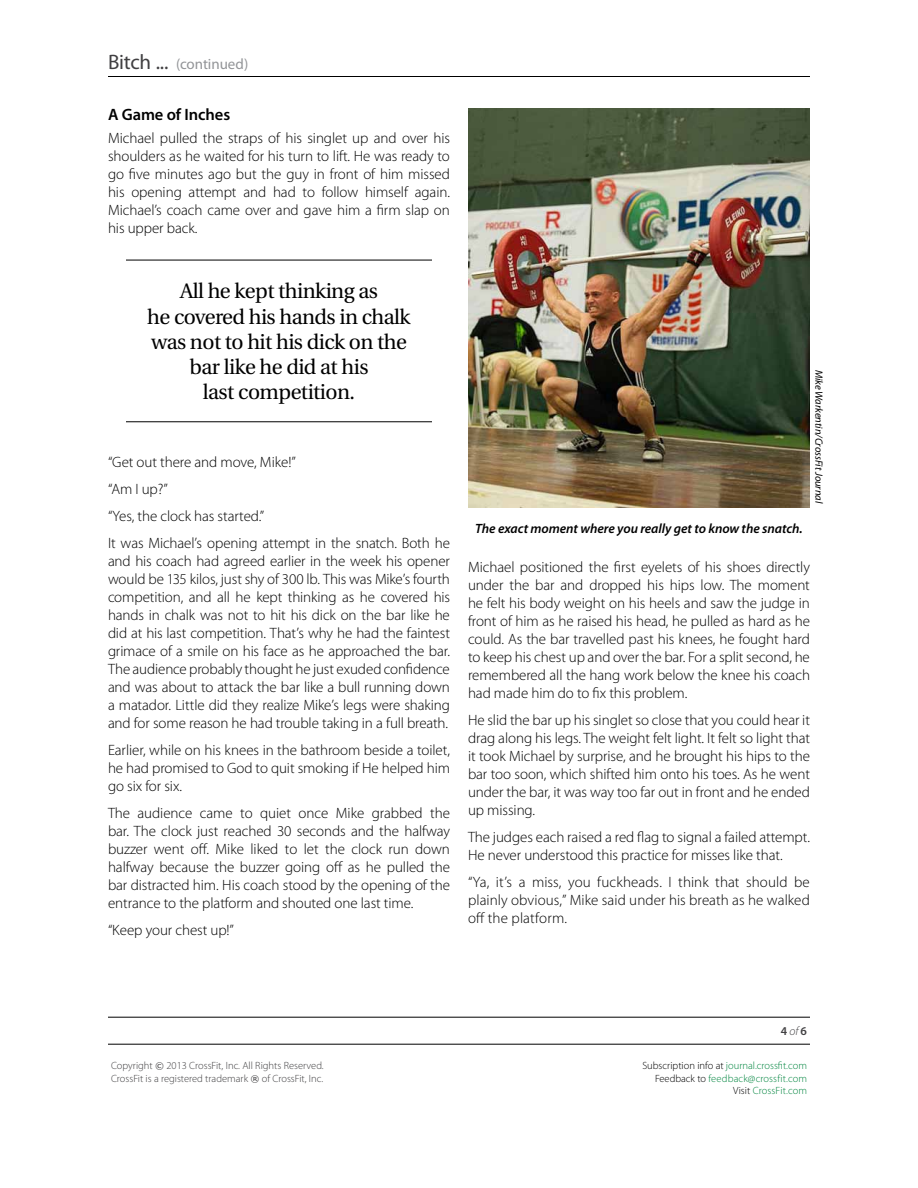
<style>
.page{position:relative;width:918px;height:1188px;background:#fff}
.page>*{position:absolute;margin:0;border:0;box-sizing:border-box;transform-origin:0 0}
.t1{font:21px/25.2px "Utopia";letter-spacing:-.025em;color:#000;text-align:center}
.t2{font:600 16.5px "Myriad Pro";letter-spacing:-.005em;color:#000}
.t3{font:300 15px/18px "Myriad Pro";letter-spacing:-.005em;color:#000;text-align:justify}
.t4{font:15px "Myriad Pro";letter-spacing:-.005em;color:#939598}
.t5{font:italic 600 13.5px "Myriad Pro";letter-spacing:-.005em;color:#000}
.t6{font:600 12px "Myriad Pro";color:#414042}
.t7{font:300 10.5px/12.6px "Myriad Pro";color:#414042}
.t8{font:300 10.5px/12.6px "Myriad Pro";color:#00853f;text-align:right}
.t9{font:italic 10.5px "Myriad Pro";letter-spacing:-.005em;color:#000}
.s1{font-size:21px;color:#414042}
.s2{font-weight:300;font-style:italic}
.s3{font-family:"Verdana";font-weight:400;font-size:9px}
.s4{color:#000}
</style>
<div class="page">
<hr style="left:108px;top:76px;width:702px;height:1px;background:#000">
<hr style="left:108px;top:1017px;width:702px;height:1px;background:#000">
<hr style="left:108px;top:1044px;width:702px;height:1px;background:#000">
<hr style="left:126px;top:260px;width:306px;height:1px;background:#000">
<hr style="left:126px;top:422px;width:306px;height:1px;background:#000">
<img style="left:468px;top:108px;width:342px;height:400px">
<p class="t4" style="left:108px;top:56px;width:142px"><span class="s1">Bitch ...</span> (continued)</p>
<p class="t2" style="left:108px;top:106px;width:124px">A Game of Inches</p>
<p class="t3" style="left:108px;top:129px;width:344px">Michael pulled the straps of his singlet up and over his shoulders as he waited for his turn to lift. He was ready to go five minutes ago but the guy in front of him missed his opening attempt and had to follow himself again.<br>Michael’s coach came over and gave him a firm slap on his upper back.</p>
<h1 class="t1" style="left:147px;top:279px;width:265px">All he kept thinking as<br>he covered his hands in chalk was not to hit his dick on the bar like he did at his<br>last competition.</h1>
<p class="t3" style="left:108px;top:449px;width:343px;line-height:27px;text-align:left">“Get out there and move, Mike!”<br>“Am I up?”<br>“Yes, the clock has started.”<br>It was Michael’s opening attempt in the snatch. Both he</p>
<p class="t3" style="left:108px;top:552px;width:344px">and his coach had agreed earlier in the week his opener would be 135 kilos, just shy of 300 lb. This was Mike’s fourth competition, and all he kept thinking as he covered his hands in chalk was not to hit his dick on the bar like he did at his last competition. That’s why he had the faintest grimace of a smile on his face as he approached the bar.<br>The audience probably thought he just exuded confidence and was about to attack the bar like a bull running down a matador. Little did they realize Mike’s legs were shaking and for some reason he had trouble taking in a full breath.</p>
<p class="t3" style="left:108px;top:741px;width:344px">Earlier, while on his knees in the bathroom beside a toilet, he had promised to God to quit smoking if He helped him go six for six.</p>
<p class="t3" style="left:108px;top:804px;width:344px">The audience came to quiet once Mike grabbed the bar. The clock just reached 30 seconds and the halfway buzzer went off. Mike liked to let the clock run down halfway because the buzzer going off as he pulled the bar distracted him. His coach stood by the opening of the entrance to the platform and shouted one last time.</p>
<p class="t3" style="left:108px;top:921px;width:128px">“Keep your chest up!”</p>
<p class="t5" style="left:475px;top:521px;width:329px">The exact moment where you really get to know the snatch.</p>
<p class="t9" style="left:825px;top:370px;width:135px;rotate:90deg">Mike Warkentin/CrossFit Journal</p>
<p class="t3" style="left:468px;top:558px;width:344px">Michael positioned the first eyelets of his shoes directly under the bar and dropped his hips low. The moment he felt his body weight on his heels and saw the judge in front of him as he raised his head, he pulled as hard as he could. As the bar travelled past his knees, he fought hard to keep his chest up and over the bar. For a split second, he remembered all the hang work below the knee his coach had made him do to fix this problem.</p>
<p class="t3" style="left:468px;top:711px;width:344px">He slid the bar up his singlet so close that you could hear it drag along his legs. The weight felt light. It felt so light that it took Michael by surprise, and he brought his hips to the bar too soon, which shifted him onto his toes. As he went under the bar, it was way too far out in front and he ended up missing.</p>
<p class="t3" style="left:468px;top:828px;width:343px">The judges each raised a red flag to signal a failed attempt.<br>He never understood this practice for misses like that.</p>
<p class="t3" style="left:468px;top:873px;width:344px">“Ya, it’s a miss, you fuckheads. I think that should be plainly obvious,” Mike said under his breath as he walked off the platform.</p>
<p class="t6" style="left:781px;top:1024px;width:28px">4 <span class="s2">of</span> 6</p>
<p class="t7" style="left:111px;top:1060px;width:214px">Copyright <span class="s3">©</span> 2013 CrossFit, Inc. All Rights Reserved.<br>CrossFit is a registered trademark <span class="s3">®</span> of CrossFit, Inc.</p>
<p class="t8" style="left:642px;top:1060px;width:166px"><span class="s4">Subscription info at</span> journal.crossfit.com<br><span class="s4">Feedback to</span> feedback@crossfit.com<br><span class="s4">Visit</span> CrossFit.com</p>
</div>
